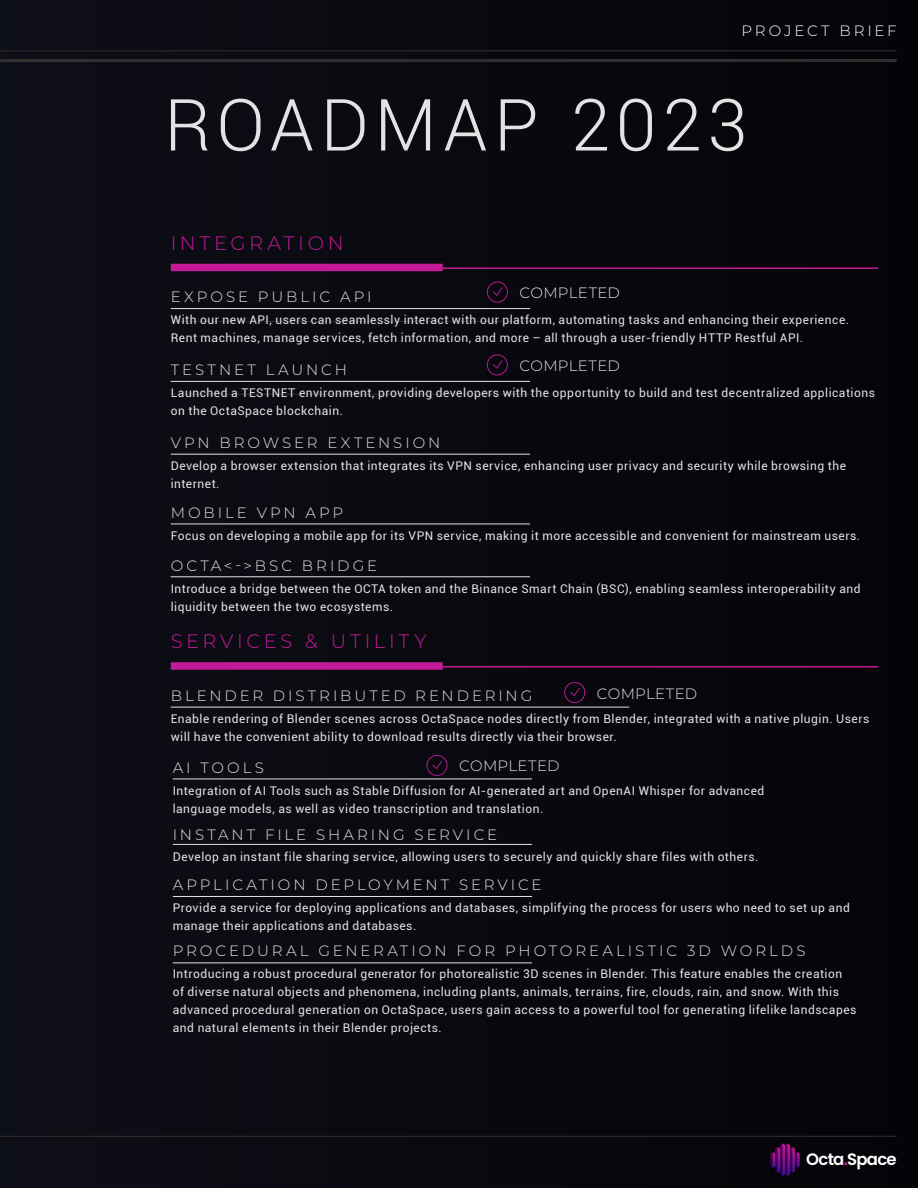
<style>
.page{position:relative;width:918px;height:1188px;background:#fff}
.page>*{position:absolute;margin:0;border:0;box-sizing:border-box;transform-origin:0 0}
.Header{font:300 72px "Roboto";letter-spacing:.08em;color:#e3e3e3}
.Subheader{font:300 19.5px "Montserrat";letter-spacing:.19em;color:#c41a98}
.t1{font:600 16.5px "Poppins";letter-spacing:-.05em;color:#fff}
.Subheader-2{font:300 15px "Montserrat";letter-spacing:.2em;color:#e3e3e3}
.Text{font:300 15px "Montserrat";letter-spacing:.02em;color:#e3e3e3}
.t2{font:300 15px "Montserrat";letter-spacing:.19em;color:#fff}
.Text-2{font:12px/18px "Roboto";letter-spacing:.04em;color:#e3e3e3}
.s1{color:#be2691}
</style>
<div class="page">
<div style="left:0;top:1px;width:917px;height:1187px;background:#090910"></div>
<img style="left:770px;top:1144px;width:30px;height:31px">
<hr style="left:0;top:51px;width:897px;height:1px;background:#312f30">
<hr style="left:0;top:59px;width:897px;height:3px;background:#312f30">
<hr style="left:0;top:1136px;width:897px;height:1px;background:#312f30">
<hr style="left:173px;top:267px;width:705px;height:2px;background:#c41a98">
<hr style="left:173px;top:321px;width:359px;height:1px;background:#312f30">
<hr style="left:171px;top:308px;width:359px;height:1px;background:#e3e3e3">
<div style="left:171px;top:264px;width:272px;height:7px;background:#c41a98"></div>
<svg style="left:487px;top:282px;width:21px;height:21px"></svg>
<hr style="left:173px;top:394px;width:359px;height:1px;background:#312f30">
<hr style="left:171px;top:381px;width:359px;height:1px;background:#e3e3e3">
<svg style="left:487px;top:354px;width:21px;height:21px"></svg>
<hr style="left:171px;top:454px;width:359px;height:1px;background:#e3e3e3">
<hr style="left:171px;top:524px;width:359px;height:1px;background:#e3e3e3">
<hr style="left:171px;top:577px;width:359px;height:1px;background:#e3e3e3">
<hr style="left:173px;top:666px;width:705px;height:1px;background:#c41a98">
<hr style="left:171px;top:707px;width:458px;height:1px;background:#e3e3e3">
<div style="left:171px;top:662px;width:272px;height:8px;background:#c41a98"></div>
<hr style="left:173px;top:779px;width:359px;height:1px;background:#e3e3e3">
<hr style="left:173px;top:844px;width:359px;height:1px;background:#e3e3e3">
<hr style="left:173px;top:896px;width:359px;height:1px;background:#e3e3e3">
<hr style="left:173px;top:963px;width:359px;height:1px;background:#e3e3e3">
<svg style="left:564px;top:682px;width:21px;height:21px"></svg>
<svg style="left:427px;top:755px;width:21px;height:21px"></svg>
<p class="t2" style="left:741px;top:20px;width:157px">PROJECT BRIEF</p>
<p class="Header" style="left:165px;top:75px;width:584px">ROADMAP 2023</p>
<p class="Subheader" style="left:171px;top:230px;width:174px">INTEGRATION</p>
<p class="Subheader-2" style="left:171px;top:287px;width:202px">EXPOSE PUBLIC API</p>
<p class="Text" style="left:520px;top:283px;width:102px">COMPLETED</p>
<p class="Text-2" style="left:171px;top:311px;width:680px">With our new API, users can seamlessly interact with our platform, automating tasks and enhancing their experience.<br>Rent machines, manage services, fetch information, and more – all through a user-friendly HTTP Restful API.</p>
<p class="Text" style="left:520px;top:355px;width:102px">COMPLETED</p>
<p class="Subheader-2" style="left:171px;top:360px;width:178px">TESTNET LAUNCH</p>
<p class="Text-2" style="left:171px;top:384px;width:706px">Launched a TESTNET environment, providing developers with the opportunity to build and test decentralized applications on the OctaSpace blockchain.</p>
<p class="Subheader-2" style="left:171px;top:433px;width:271px">VPN BROWSER EXTENSION</p>
<p class="Text-2" style="left:171px;top:456px;width:677px">Develop a browser extension that integrates its VPN service, enhancing user privacy and security while browsing the internet.</p>
<p class="Subheader-2" style="left:171px;top:502px;width:174px">MOBILE VPN APP</p>
<p class="Text-2" style="left:171px;top:526px;width:691px">Focus on developing a mobile app for its VPN service, making it more accessible and convenient for mainstream users.</p>
<p class="Subheader-2" style="left:171px;top:555px;width:208px">OCTA&lt;-&gt;BSC BRIDGE</p>
<p class="Text-2" style="left:171px;top:579px;width:691px">Introduce a bridge between the OCTA token and the Binance Smart Chain (BSC), enabling seamless interoperability and liquidity between the two ecosystems.</p>
<p class="Subheader" style="left:171px;top:628px;width:257px">SERVICES &amp; UTILITY</p>
<p class="Text" style="left:597px;top:683px;width:102px">COMPLETED</p>
<p class="Subheader-2" style="left:171px;top:685px;width:363px">BLENDER DISTRIBUTED RENDERING</p>
<p class="Text-2" style="left:171px;top:709px;width:700px">Enable rendering of Blender scenes across OctaSpace nodes directly from Blender, integrated with a native plugin. Users will have the convenient ability to download results directly via their browser.</p>
<p class="Subheader-2" style="left:173px;top:757px;width:93px">AI TOOLS</p>
<p class="Text-2" style="left:173px;top:781px;width:593px">Integration of AI Tools such as Stable Diffusion for AI-generated art and OpenAI Whisper for advanced language models, as well as video transcription and translation.</p>
<p class="Subheader-2" style="left:173px;top:825px;width:326px">INSTANT FILE SHARING SERVICE</p>
<p class="Text-2" style="left:173px;top:847px;width:587px">Develop an instant file sharing service, allowing users to securely and quickly share files with others.</p>
<p class="Subheader-2" style="left:173px;top:875px;width:370px">APPLICATION DEPLOYMENT SERVICE</p>
<p class="Text-2" style="left:173px;top:898px;width:679px">Provide a service for deploying applications and databases, simplifying the process for users who need to set up and manage their applications and databases.</p>
<p class="Subheader-2" style="left:173px;top:941px;width:634px">PROCEDURAL GENERATION FOR PHOTOREALISTIC 3D WORLDS</p>
<p class="Text-2" style="left:173px;top:965px;width:685px">Introducing a robust procedural generator for photorealistic 3D scenes in Blender. This feature enables the creation<br>of diverse natural objects and phenomena, including plants, animals, terrains, fire, clouds, rain, and snow. With this advanced procedural generation on OctaSpace, users gain access to a powerful tool for generating lifelike landscapes and natural elements in their Blender projects.</p>
<p class="Text" style="left:459px;top:756px;width:102px">COMPLETED</p>
<h3 class="t1" style="left:806px;top:1150px;width:92px">Octa<span class="s1">.</span>Space</h3>
</div>
